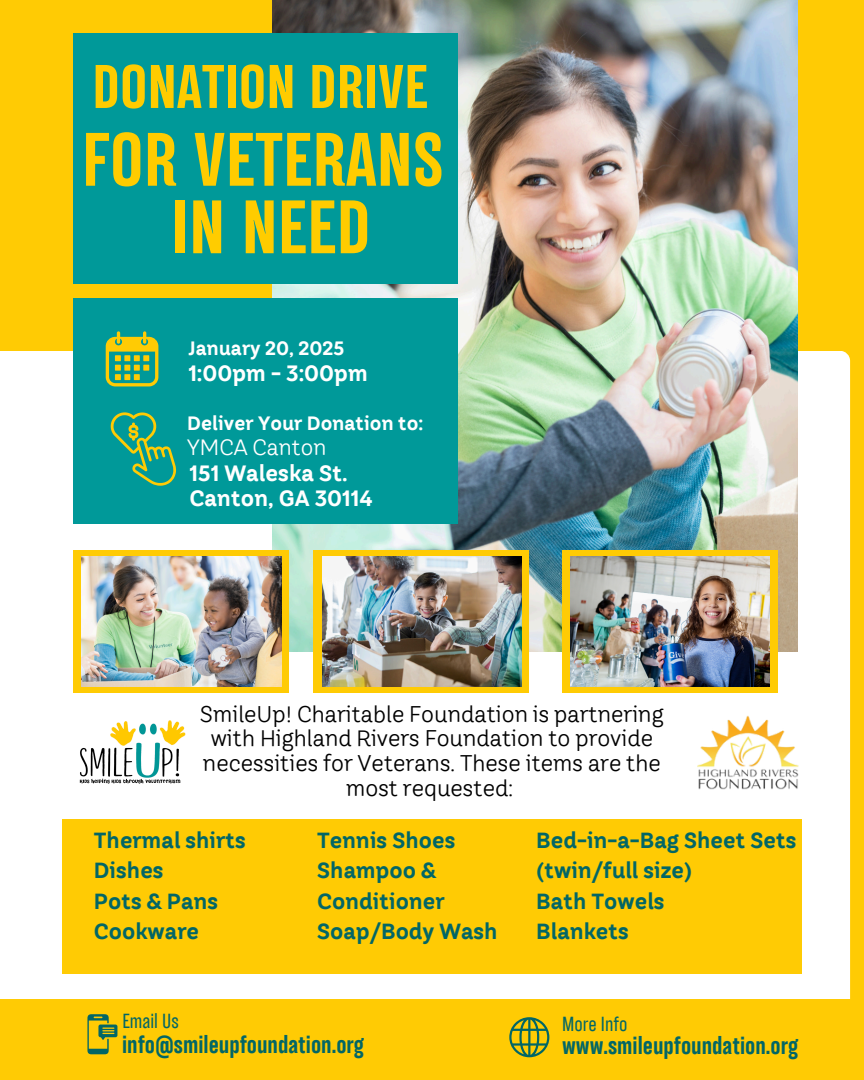
<style>
.page{position:relative;width:864px;height:1080px;background:#ffcb04}
.page>*{position:absolute;margin:0;border:0;box-sizing:border-box;transform-origin:0 0}
.t1{font:700 68.55px/67.5px "TT Backwards Sans";color:#fc0;text-align:center}
.t2{font:700 55.8px "TT Backwards Sans";color:#fc0}
.t3{font:22.65px/24.8px "TT Hazelnuts";color:#000;text-align:center}
.t4{font:700 22.65px "TT Backwards Sans";color:#026666}
.t5{font:700 22.05px/24.8px "TT Hazelnuts";color:#fff}
.t6{font:22.05px "TT Hazelnuts";color:#fff}
.t7{font:700 21.75px/30.3px "TT Hazelnuts";color:#026666}
.t8{font:700 19.2px "TT Hazelnuts";color:#fff}
.t9{font:18.6px "TT Backwards Sans";color:#026666}
</style>
<div class="page">
<div style="left:0;top:351px;width:850px;height:648px;background:#fff"></div>
<img style="left:273px;top:0;width:525px;height:651px">
<div style="left:73px;top:550px;width:216px;height:143px;background:#ffcb04"></div>
<div style="left:314px;top:550px;width:215px;height:143px;background:#ffcb04"></div>
<div style="left:562px;top:550px;width:216px;height:143px;background:#ffcb04"></div>
<img style="left:82px;top:557px;width:199px;height:129px">
<img style="left:322px;top:557px;width:199px;height:129px">
<img style="left:571px;top:557px;width:199px;height:129px">
<div style="left:73px;top:33px;width:385px;height:251px;background:#099"></div>
<div style="left:73px;top:299px;width:385px;height:225px;background:#099"></div>
<div style="left:62px;top:819px;width:740px;height:154px;background:#ffcb04"></div>
<svg style="left:106px;top:331px;width:52px;height:55px"></svg>
<svg style="left:111px;top:412px;width:65px;height:74px"></svg>
<svg style="left:87px;top:1014px;width:30px;height:40px"></svg>
<svg style="left:509px;top:1017px;width:40px;height:40px"></svg>
<img style="left:698px;top:715px;width:100px;height:74px">
<img style="left:71px;top:693px;width:119px;height:118px">
<p class="t2" style="left:92px;top:58px;width:337px">DONATION DRIVE</p>
<h2 class="t1" style="left:82px;top:133px;width:364px">FOR VETERANS<br>IN NEED</h2>
<h1 class="t8" style="left:188px;top:337px;width:157px">January 20, 2025</h1>
<h5 class="t5" style="left:188px;top:361px;width:181px">1:00pm - 3:00pm</h5>
<p class="t8" style="left:187px;top:411px;width:237px">Deliver Your Donation to:</p>
<h3 class="t6" style="left:187px;top:434px;width:141px">YMCA Canton</h3>
<p class="t5" style="left:190px;top:461px;width:184px">151 Waleska St.<br>Canton, GA 30114</p>
<h5 class="t3" style="left:200px;top:701px;width:465px">SmileUp! Charitable Foundation is partnering with Highland Rivers Foundation to provide necessities for Veterans. These items are the most requested:</h5>
<h4 class="t7" style="left:94px;top:825px;width:154px">Thermal shirts<br>Dishes<br>Pots &amp; Pans<br>Cookware</h4>
<p class="t7" style="left:317px;top:825px;width:182px">Tennis Shoes<br>Shampoo &amp;<br>Conditioner<br>Soap/Body Wash</p>
<p class="t7" style="left:536px;top:825px;width:262px">Bed-in-a-Bag Sheet Sets (twin/full size)<br>Bath Towels<br>Blankets</p>
<h4 class="t9" style="left:122px;top:1011px;width:58px">Email Us</h4>
<h3 class="t9" style="left:562px;top:1014px;width:67px">More Info</h3>
<p class="t4" style="left:122px;top:1032px;width:243px">info@smileupfoundation.org</p>
<p class="t4" style="left:562px;top:1034px;width:237px">www.smileupfoundation.org</p>
</div>
